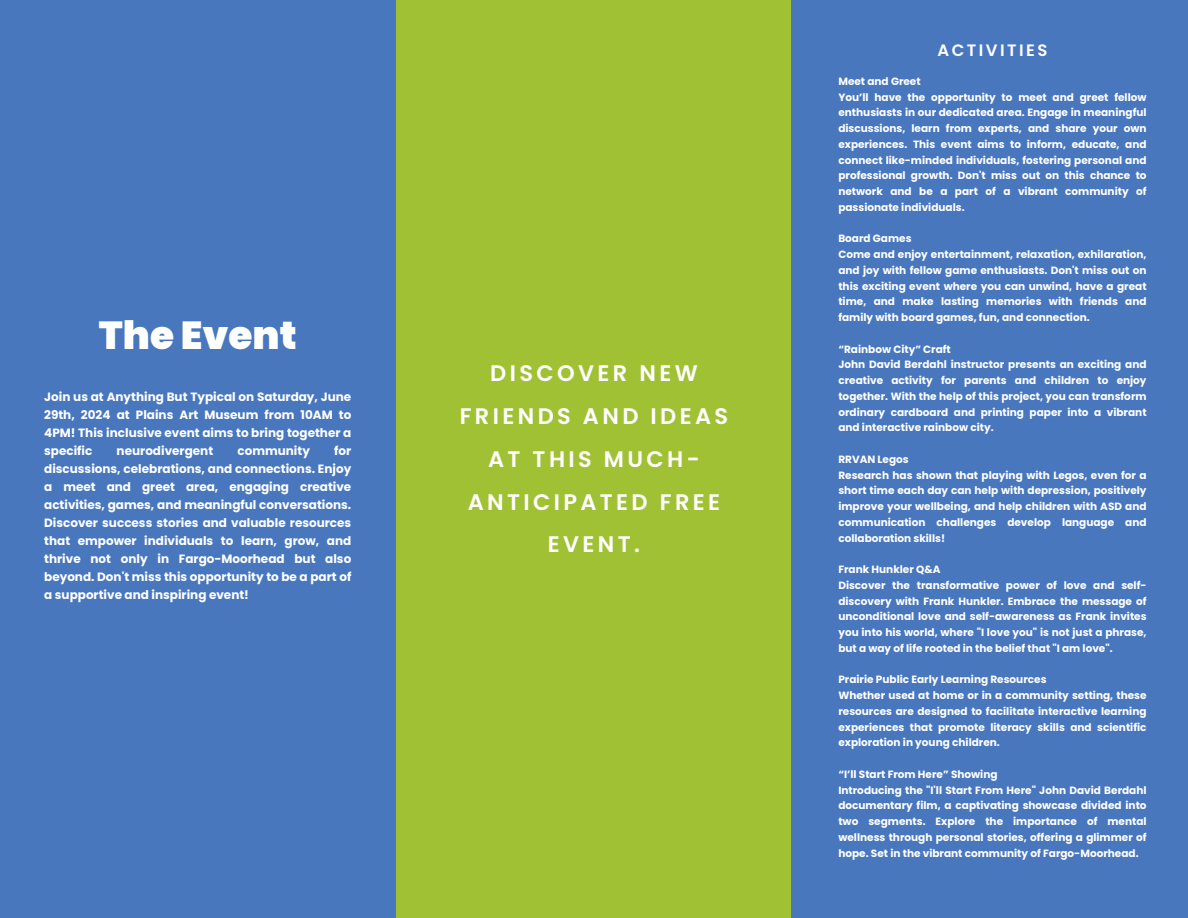
<style>
.page{position:relative;width:1188px;height:918px;background:#4877be}
.page>*{position:absolute;margin:0;border:0;box-sizing:border-box;transform-origin:0 0}
.t1{font:900 39px "Poppins";color:#fff}
.t2{font:600 22.5px/42.8px "Poppins";letter-spacing:.15em;color:#fff;text-align:center}
.t3{font:600 16.5px "Poppins";letter-spacing:.15em;color:#fff}
.t4{font:700 12px/18px "Poppins";color:#fff;text-align:justify}
.t5{font:700 10.5px/15.8px "Poppins";color:#fff;text-align:justify}
</style>
<div class="page">
<div style="left:396px;top:0;width:395px;height:918px;background:#a1c135"></div>
<h1 class="t1" style="left:99px;top:308px;width:199px">The Event</h1>
<h4 class="t4" style="left:44px;top:388px;width:309px">Join us at Anything But Typical on Saturday, June 29th, 2024 at Plains Art Museum from 10AM to 4PM! This inclusive event aims to bring together a specific</h4>
<h4 class="t4" style="left:117px;top:442px;width:98px">neurodivergent</h4>
<h4 class="t4" style="left:237px;top:442px;width:74px">community</h4>
<h4 class="t4" style="left:44px;top:442px;width:309px;text-indent:290px">for discussions, celebrations, and connections. Enjoy a meet and greet area, engaging creative activities, games, and meaningful conversations.<br>Discover success stories and valuable resources that empower individuals to learn, grow, and thrive not only in Fargo-Moorhead but also beyond. Don't miss this opportunity to be a part of a supportive and inspiring event!</h4>
<h2 class="t2" style="left:460px;top:352px;width:270px">DISCOVER NEW<br>FRIENDS AND IDEAS<br>AT THIS MUCH-<br>ANTICIPATED FREE<br>EVENT.</h2>
<h3 class="t3" style="left:937px;top:39px;width:112px">ACTIVITIES</h3>
<p class="t5" style="left:838px;top:73px;width:84px">Meet and Greet</p>
<p class="t5" style="left:838px;top:89px;width:310px">You’ll have the opportunity to meet and greet fellow enthusiasts in our dedicated area. Engage in meaningful discussions, learn from experts, and share your own experiences. This event aims to inform, educate, and connect like-minded individuals, fostering personal and professional growth. Don't miss out on this chance to network and be a part of a vibrant community of passionate individuals.</p>
<p class="t5" style="left:838px;top:231px;width:75px">Board Games</p>
<p class="t5" style="left:838px;top:247px;width:310px">Come and enjoy entertainment, relaxation, exhilaration, and joy with fellow game enthusiasts. Don't miss out on this exciting event where you can unwind, have a great time, and make lasting memories with friends and family with board games, fun, and connection.</p>
<p class="t5" style="left:838px;top:341px;width:114px">“Rainbow City” Craft</p>
<p class="t5" style="left:838px;top:357px;width:310px">John David Berdahl instructor presents an exciting and creative activity for parents and children to enjoy together. With the help of this project, you can transform ordinary cardboard and printing paper into a vibrant and interactive rainbow city.</p>
<p class="t5" style="left:838px;top:451px;width:72px">RRVAN Legos</p>
<p class="t5" style="left:838px;top:467px;width:310px">Research has shown that playing with Legos, even for a short time each day can help with depression, positively improve your wellbeing, and help children with ASD and communication challenges develop language and collaboration skills!</p>
<p class="t5" style="left:838px;top:562px;width:104px">Frank Hunkler Q&amp;A</p>
<p class="t5" style="left:838px;top:577px;width:310px">Discover the transformative power of love and self&shy;discovery with Frank Hunkler. Embrace the message of unconditional love and self-awareness as Frank invites you into his world, where "I love you" is not just a phrase, but a way of life rooted in the belief that "I am love".</p>
<p class="t5" style="left:838px;top:672px;width:210px">Prairie Public Early Learning Resources</p>
<p class="t5" style="left:838px;top:688px;width:310px">Whether used at home or in a community setting, these resources are designed to facilitate interactive learning experiences that promote literacy skills and scientific exploration in young children.</p>
<p class="t5" style="left:838px;top:766px;width:161px">“I’ll Start From Here” Showing</p>
<p class="t5" style="left:838px;top:782px;width:310px">Introducing the "I'll Start From Here" John David Berdahl documentary film, a captivating showcase divided into two segments. Explore the importance of mental wellness through personal stories, offering a glimmer of hope. Set in the vibrant community of Fargo-Moorhead.</p>
</div>
